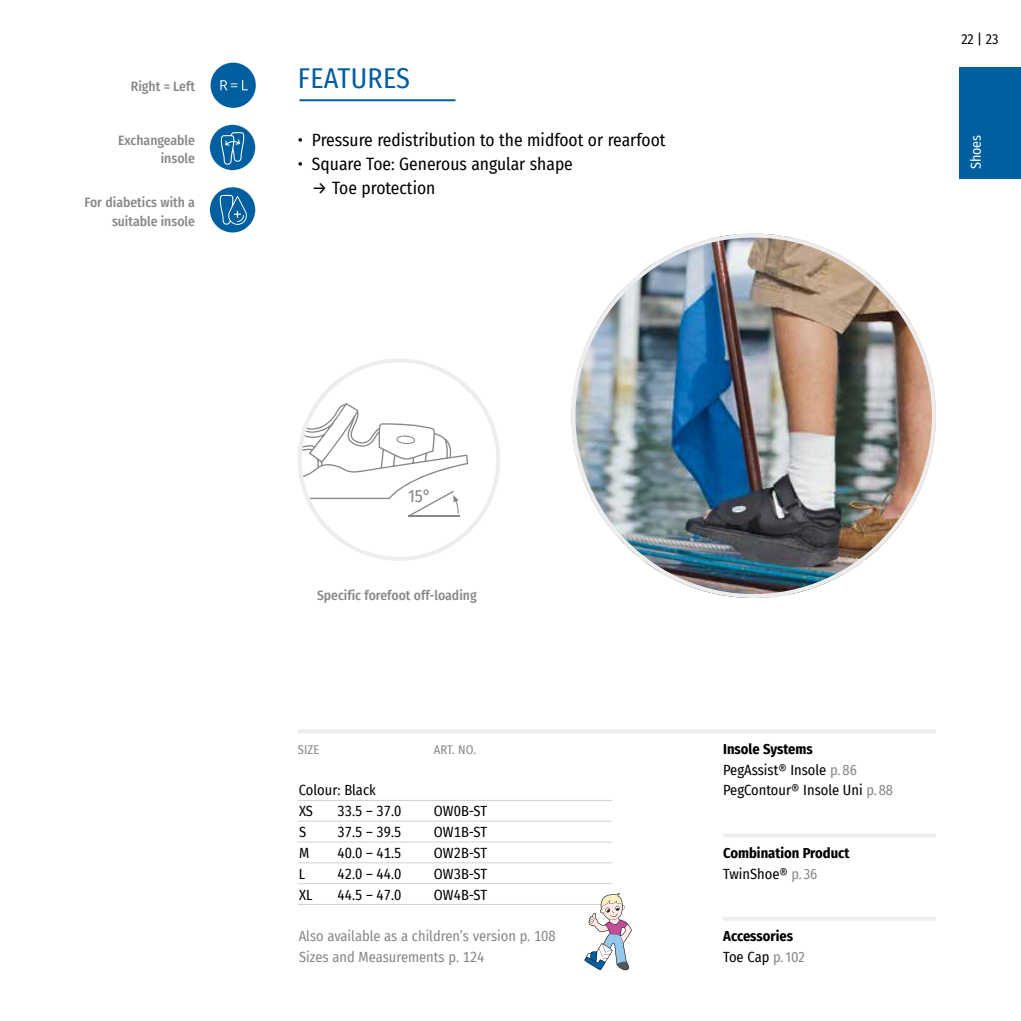
<style>
.page{position:relative;width:1021px;height:1021px;background:#fff}
.page>*{position:absolute;margin:0;border:0;box-sizing:border-box;transform-origin:0 0}
.Head_Indikationen_Linie{font:28px "Fira Sans Condensed";letter-spacing:.01em;color:#005f9f}
.t1{font:17.6px "Fira Sans Condensed";color:#878787}
.t2{font:17.4px "Fira Sans Condensed";color:#000}
.Artikelliste_Copy{font:14.4px "Fira Sans Condensed";color:#000}
.Zusatzprodukte_Copy{font:14.4px "Fira Sans Condensed";color:#000}
.Artikelliste_Zusatzinfo{font:14.4px "Fira Sans Condensed";color:#878787}
.Zusatzprodukte_Head_mit_Linie{font:700 14.4px "Fira Sans Condensed";color:#000}
.t3{font:14px "Fira Sans Condensed";color:#fff}
.t4{font:14px "Fira Sans Condensed";color:#000}
.Symbole_Eigenschaften{font:500 13.6px/18.6px "Fira Sans Condensed";color:#878787;text-align:right}
.Bildunterschriften{font:500 13.6px "Fira Sans Condensed";color:#878787}
.Artikelliste_Tabellenkopf{font:12.4px "Fira Sans Condensed";letter-spacing:.01em;color:#878787}
.s1{color:#878787}
</style>
<div class="page">
<div style="left:959px;top:67px;width:61px;height:112px;background:#005f9f"></div>
<hr style="left:299px;top:99px;width:156px;height:2px;background:#005f9f">
<hr style="left:723px;top:729px;width:212px;height:4px;background:#ededed">
<hr style="left:723px;top:833px;width:212px;height:4px;background:#ededed">
<svg style="left:723px;top:917px;width:212px;height:3px"></svg>
<hr style="left:298px;top:729px;width:425px;height:4px;background:#ededed">
<hr style="left:298px;top:800px;width:314px;height:1px;background:#d0d0d0">
<hr style="left:298px;top:820px;width:314px;height:1px;background:#d0d0d0">
<hr style="left:298px;top:841px;width:314px;height:1px;background:#d0d0d0">
<hr style="left:298px;top:862px;width:314px;height:1px;background:#d0d0d0">
<hr style="left:298px;top:883px;width:314px;height:1px;background:#d0d0d0">
<hr style="left:298px;top:904px;width:314px;height:1px;background:#d0d0d0">
<div style="left:210px;top:63px;width:46px;height:45px;background:#005f9f;border-radius:50%"></div>
<svg style="left:220px;top:80px;width:28px;height:10px"></svg>
<div style="left:210px;top:125px;width:45px;height:45px;background:#005f9f;border-radius:50%"></div>
<svg style="left:221px;top:132px;width:23px;height:33px"></svg>
<div style="left:210px;top:187px;width:45px;height:45px;background:#005f9f;border-radius:50%"></div>
<svg style="left:220px;top:195px;width:27px;height:30px"></svg>
<svg style="left:298px;top:403px;width:170px;height:113px"></svg>
<hr style="left:409px;top:515px;width:51px;height:1px;background:#878787">
<div style="left:298px;top:358px;width:202px;height:203px;border:4px solid #ededed;border-radius:50%"></div>
<svg style="left:584px;top:893px;width:47px;height:77px"></svg>
<img style="left:571px;top:233px;width:364px;height:365px;border-radius:182px">
<p class="Symbole_Eigenschaften" style="left:131px;top:77px;width:66px">Right = Left</p>
<p class="Symbole_Eigenschaften" style="left:118px;top:130px;width:78px">Exchangeable insole</p>
<p class="Symbole_Eigenschaften" style="left:85px;top:192px;width:112px">For diabetics with a suitable insole</p>
<p class="Head_Indikationen_Linie" style="left:298px;top:57px;width:114px">FEATURES</p>
<p class="t2" style="left:298px;top:127px;width:369px">• Pressure redistribution to the midfoot or rearfoot</p>
<p class="t2" style="left:298px;top:151px;width:276px">• Square Toe: Generous angular shape</p>
<p class="t2" style="left:312px;top:175px;width:125px">→ Toe protection</p>
<p class="t4" style="left:961px;top:29px;width:39px">22 | 23</p>
<p class="t3" style="left:965px;top:169px;width:36px;rotate:-90deg">Shoes</p>
<p class="t1" style="left:408px;top:482px;width:24px">15°</p>
<p class="Bildunterschriften" style="left:317px;top:584px;width:161px">Specific forefoot off-loading</p>
<p class="Artikelliste_Tabellenkopf" style="left:298px;top:740px;width:23px">SIZE</p>
<p class="Artikelliste_Tabellenkopf" style="left:434px;top:740px;width:44px">ART. NO.</p>
<p class="Artikelliste_Copy" style="left:299px;top:779px;width:78px">Colour: Black</p>
<p class="Artikelliste_Copy" style="left:299px;top:800px;width:16px">XS</p>
<p class="Artikelliste_Copy" style="left:337px;top:800px;width:65px">33.5 – 37.0</p>
<p class="Artikelliste_Copy" style="left:434px;top:800px;width:55px">OW0B-ST</p>
<p class="Artikelliste_Copy" style="left:299px;top:821px;width:9px">S</p>
<p class="Artikelliste_Copy" style="left:337px;top:821px;width:65px">37.5 – 39.5</p>
<p class="Artikelliste_Copy" style="left:434px;top:821px;width:55px">OW1B-ST</p>
<p class="Artikelliste_Copy" style="left:299px;top:842px;width:12px">M</p>
<p class="Artikelliste_Copy" style="left:337px;top:842px;width:65px">40.0 – 41.5</p>
<p class="Artikelliste_Copy" style="left:434px;top:842px;width:55px">OW2B-ST</p>
<p class="Artikelliste_Copy" style="left:299px;top:862px;width:8px">L</p>
<p class="Artikelliste_Copy" style="left:337px;top:862px;width:65px">42.0 – 44.0</p>
<p class="Artikelliste_Copy" style="left:434px;top:862px;width:55px">OW3B-ST</p>
<p class="Artikelliste_Copy" style="left:299px;top:883px;width:15px">XL</p>
<p class="Artikelliste_Copy" style="left:337px;top:883px;width:65px">44.5 – 47.0</p>
<p class="Artikelliste_Copy" style="left:434px;top:883px;width:55px">OW4B-ST</p>
<p class="Artikelliste_Zusatzinfo" style="left:299px;top:925px;width:258px">Also available as a children’s version p. 108</p>
<p class="Artikelliste_Zusatzinfo" style="left:299px;top:946px;width:187px">Sizes and Measurements p. 124</p>
<p class="Zusatzprodukte_Head_mit_Linie" style="left:723px;top:736px;width:91px">Insole Systems</p>
<p class="Zusatzprodukte_Copy" style="left:723px;top:758px;width:135px">PegAssist® Insole <span class="s1">p.86</span></p>
<p class="Zusatzprodukte_Copy" style="left:723px;top:779px;width:171px">PegContour® Insole Uni <span class="s1">p. 88</span></p>
<p class="Zusatzprodukte_Head_mit_Linie" style="left:723px;top:840px;width:128px">Combination Product</p>
<p class="Zusatzprodukte_Copy" style="left:723px;top:862px;width:96px">TwinShoe® <span class="s1">p. 36</span></p>
<p class="Zusatzprodukte_Head_mit_Linie" style="left:723px;top:924px;width:71px">Accessories</p>
<p class="Zusatzprodukte_Copy" style="left:723px;top:946px;width:83px">Toe Cap <span class="s1">p.102</span></p>
</div>
